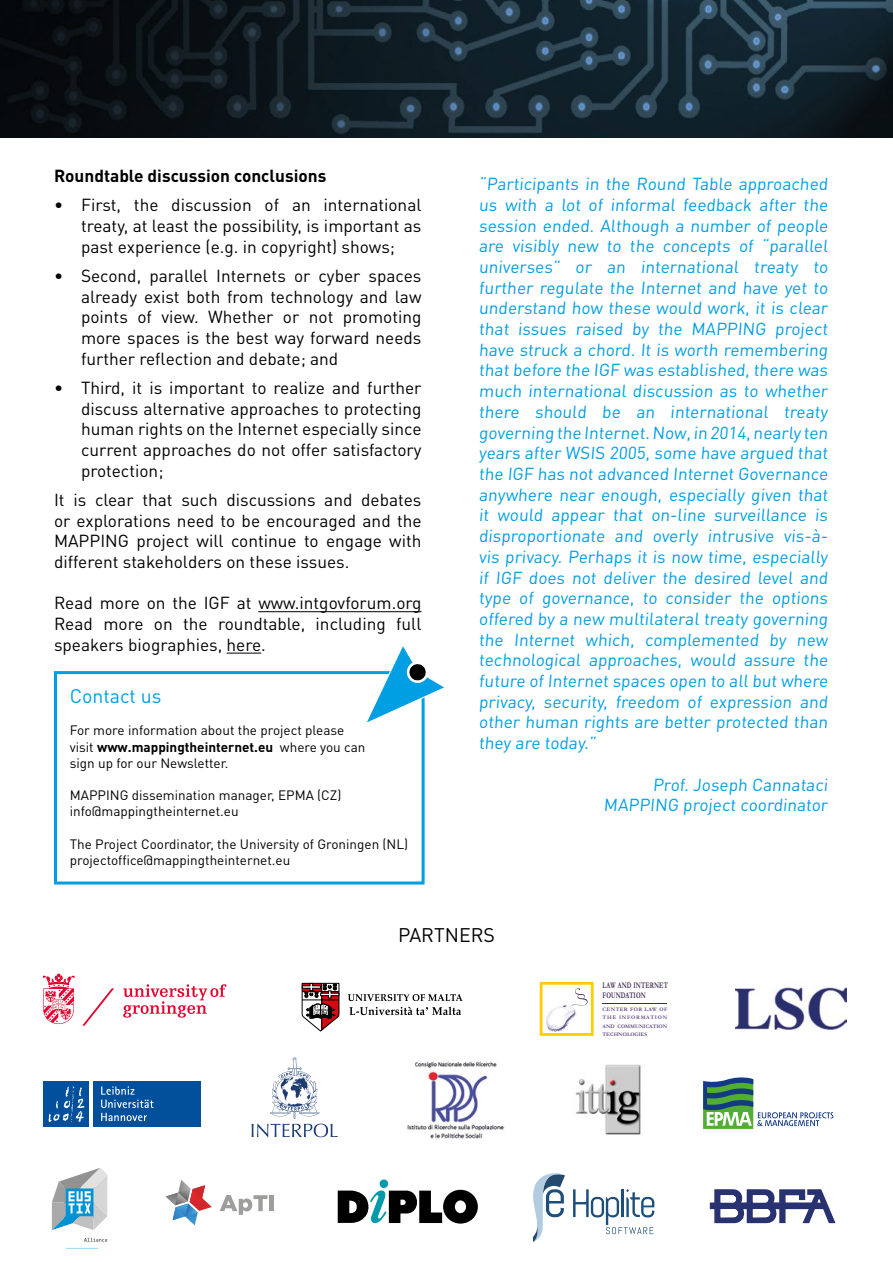
<style>
.page{position:relative;width:893px;height:1263px;background:#fff}
.page>*{position:absolute;margin:0;border:0;box-sizing:border-box;transform-origin:0 0}
.t1{font:19.5px "DIN Pro";color:#009fe3}
.t2{font:19.5px "DIN Pro";color:#000}
.t3{font:17.25px/20.7px "DIN Pro";color:#009fe3;text-align:justify}
.t4{font:17.25px/20.7px "DIN Pro";color:#000;text-align:justify}
.t5{font:700 17.25px "DIN Pro";color:#000}
.t6{font:13.5px/16.2px "DIN Pro";color:#000}
.t7{font:700 8.55px/10.2px "Garamond";letter-spacing:.025em;color:#3f2c51;scale:.7 1}
.t8{font:700 5.4px/8.1px "Garamond";color:#5d457f;text-align:justify}
.s1{font-weight:700}
</style>
<div class="page">
<svg style="left:123px;top:984px;width:103px;height:34px"></svg>
<svg style="left:82px;top:988px;width:32px;height:37px"></svg>
<svg style="left:43px;top:974px;width:32px;height:50px"></svg>
<svg style="left:302px;top:983px;width:38px;height:49px"></svg>
<svg style="left:348px;top:994px;width:115px;height:7px"></svg>
<svg style="left:349px;top:1007px;width:112px;height:8px"></svg>
<hr style="left:603px;top:1003px;width:64px;height:1px;background:#3d2a52">
<svg style="left:540px;top:982px;width:54px;height:54px"></svg>
<img style="left:735px;top:987px;width:111px;height:43px">
<div style="left:93px;top:1081px;width:107px;height:45px;background:#02509b"></div>
<div style="left:43px;top:1081px;width:45px;height:45px;background:#02509b"></div>
<svg style="left:101px;top:1086px;width:53px;height:35px"></svg>
<svg style="left:48px;top:1086px;width:37px;height:36px"></svg>
<svg style="left:252px;top:1057px;width:86px;height:80px"></svg>
<img style="left:407px;top:1061px;width:98px;height:77px">
<img style="left:575px;top:1064px;width:66px;height:71px">
<svg style="left:703px;top:1077px;width:130px;height:52px"></svg>
<svg style="left:166px;top:1180px;width:46px;height:45px"></svg>
<svg style="left:220px;top:1195px;width:47px;height:20px"></svg>
<hr style="left:270px;top:1195px;width:4px;height:16px;background:#9e9e9d">
<svg style="left:84px;top:1238px;width:23px;height:4px"></svg>
<svg style="left:66px;top:1248px;width:32px;height:1px"></svg>
<svg style="left:52px;top:1168px;width:55px;height:62px"></svg>
<div style="left:380px;top:1179px;width:8px;height:9px;background:#009aab;border-radius:50%"></div>
<svg style="left:338px;top:1189px;width:140px;height:35px"></svg>
<svg style="left:573px;top:1189px;width:81px;height:45px"></svg>
<svg style="left:533px;top:1173px;width:32px;height:69px"></svg>
<svg style="left:709px;top:1189px;width:127px;height:35px"></svg>
<hr style="left:258px;top:611px;width:163px;height:1px;background:#000">
<hr style="left:227px;top:653px;width:34px;height:1px;background:#000">
<img style="left:0;top:0;width:893px;height:138px">
<div style="left:54px;top:671px;width:371px;height:213px;border:3px solid #009fe3"></div>
<svg style="left:363px;top:646px;width:81px;height:80px"></svg>
<p class="t5" style="left:54px;top:164px;width:274px">Roundtable discussion conclusions</p>
<p class="t4" style="left:81px;top:194px;width:342px;text-indent:-27px">• First, the discussion of an international treaty, at least the possibility, is important as past experience (e.g. in copyright) shows;</p>
<p class="t4" style="left:81px;top:265px;width:342px;text-indent:-27px">• Second, parallel Internets or cyber spaces already exist both from technology and law points of view. Whether or not promoting more spaces is the best way forward needs further reflection and debate; and</p>
<p class="t4" style="left:81px;top:377px;width:342px;text-indent:-27px">• Third, it is important to realize and further discuss alternative approaches to protecting human rights on the Internet especially since current approaches do not offer satisfactory protection;</p>
<p class="t4" style="left:54px;top:489px;width:369px">It is clear that such discussions and debates or explorations need to be encouraged and the MAPPING project will continue to engage with different stakeholders on these issues.</p>
<p class="t4" style="left:54px;top:592px;width:369px">Read more on the IGF at www.intgovforum.org Read more on the roundtable, including full speakers biographies, here.</p>
<p class="t1" style="left:70px;top:683px;width:93px">Contact us</p>
<p class="t6" style="left:70px;top:722px;width:297px">For more information about the project please visit <span class="s1">www.mappingtheinternet.eu</span> where you can sign up for our Newsletter.</p>
<p class="t6" style="left:70px;top:787px;width:273px">MAPPING dissemination manager, EPMA (CZ) info@mappingtheinternet.eu</p>
<p class="t6" style="left:70px;top:835px;width:340px">The Project Coordinator, the University of Groningen (NL) projectoffice@mappingtheinternet.eu</p>
<p class="t3" style="left:479px;top:173px;width:352px">“Participants in the Round Table approached us with a lot of informal feedback after the session ended. Although a number of people are visibly new to the concepts of “parallel universes” or an international treaty to further regulate the Internet and have yet to understand how these would work, it is clear that issues raised by the MAPPING project have struck a chord. It is worth remembering that before the IGF was established, there was much international discussion as to whether there should be an international treaty governing the Internet. Now, in 2014, nearly ten years after WSIS 2005, some have argued that the IGF has not advanced Internet Governance anywhere near enough, especially given that it would appear that on-line surveillance is disproportionate and overly intrusive vis-à&shy;vis privacy. Perhaps it is now time, especially if IGF does not deliver the desired level and type of governance, to consider the options offered by a new multilateral treaty governing the Internet which, complemented by new technological approaches, would assure the future of Internet spaces open to all but where privacy, security, freedom of expression and other human rights are better protected than they are today.”</p>
<p class="t3" style="left:604px;top:773px;width:228px;text-align:right">Prof. Joseph Cannataci<br>MAPPING project coordinator</p>
<p class="t2" style="left:398px;top:922px;width:98px">PARTNERS</p>
<p class="t7" style="left:603px;top:980px;width:95px">LAW AND INTERNET<br>FOUNDATION</p>
<p class="t8" style="left:603px;top:1006px;width:66px">CENTER FOR LAW OF THE INFORMATION AND COMMUNICATION TECHNOLOGIES</p>
</div>
